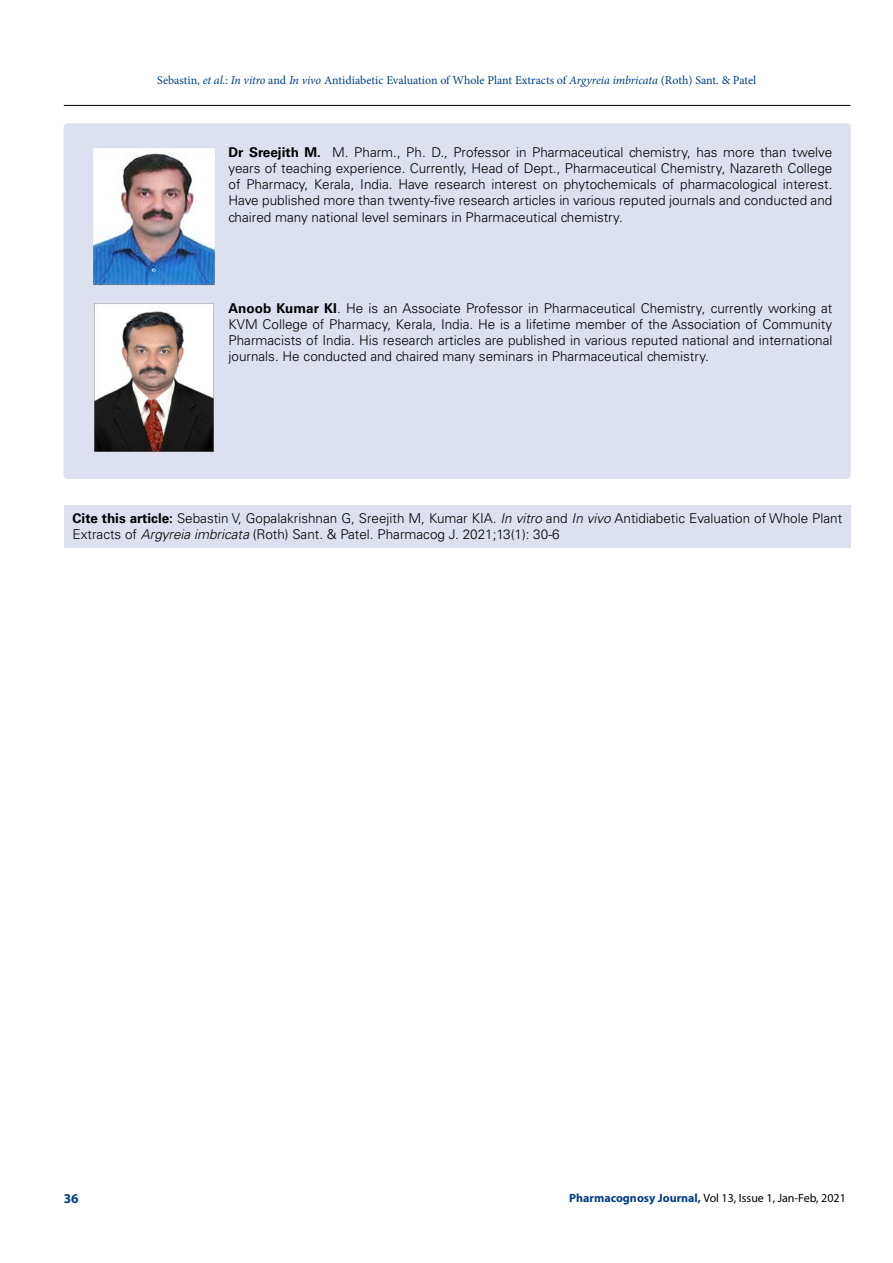
<style>
.page{position:relative;width:893px;height:1263px;background:#fff}
.page>*{position:absolute;margin:0;border:0;box-sizing:border-box;transform-origin:0 0}
.t1{font:300 13.5px/16.2px "Univers LT Std";color:#000;text-align:justify}
.t2{font:700 13.5px "Myriad Pro";color:#003e88}
.t3{font:12px "Minion Pro";color:#003e88}
.t4{font:12px "Myriad Pro";color:#000}
.s1{font-style:italic}
.s2{font-weight:700}
.s3{font-weight:700;color:#003e88}
</style>
<div class="page">
<hr style="left:64px;top:105px;width:786px;height:1px;background:#000">
<div style="left:64px;top:123px;width:787px;height:356px;background:#dde0ef;border-radius:4px"></div>
<img style="left:93px;top:148px;width:122px;height:138px">
<img style="left:94px;top:303px;width:120px;height:149px">
<div style="left:64px;top:505px;width:787px;height:43px;background:#dde0ef"></div>
<p class="t3" style="left:157px;top:72px;width:600px">Sebastin, <span class="s1">et al</span>.: <span class="s1">In vitro</span> and <span class="s1">In vivo</span> Antidiabetic Evaluation of Whole Plant Extracts of <span class="s1">Argyreia imbricata</span> (Roth) Sant. &amp; Patel</p>
<p class="t1" style="left:229px;top:144px;width:605px"><span class="s2">Dr Sreejith M.</span> M. Pharm., Ph. D., Professor in Pharmaceutical chemistry, has more than twelve years of teaching experience. Currently, Head of Dept., Pharmaceutical Chemistry, Nazareth College of Pharmacy, Kerala, India. Have research interest on phytochemicals of pharmacological interest.<br>Have published more than twenty-five research articles in various reputed journals and conducted and chaired many national level seminars in Pharmaceutical chemistry.</p>
<p class="t1" style="left:229px;top:300px;width:605px"><span class="s2">Anoob Kumar KI</span>. He is an Associate Professor in Pharmaceutical Chemistry, currently working at KVM College of Pharmacy, Kerala, India. He is a lifetime member of the Association of Community Pharmacists of India. His research articles are published in various reputed national and international journals. He conducted and chaired many seminars in Pharmaceutical chemistry.</p>
<p class="t1" style="left:73px;top:510px;width:771px"><span class="s2">Cite this article:</span> Sebastin V, Gopalakrishnan G, Sreejith M, Kumar KIA. <span class="s1">In vitro</span> and <span class="s1">In vivo</span> Antidiabetic Evaluation of Whole Plant<br>Extracts of <span class="s1">Argyreia imbricata</span> (Roth) Sant. &amp; Patel. Pharmacog J. 2021;13(1): 30-6</p>
<p class="t2" style="left:64px;top:1189px;width:16px">36</p>
<p class="t4" style="left:569px;top:1190px;width:278px"><span class="s3">Pharmacognosy Journal,</span> Vol 13, Issue 1, Jan-Feb, 2021</p>
</div>
